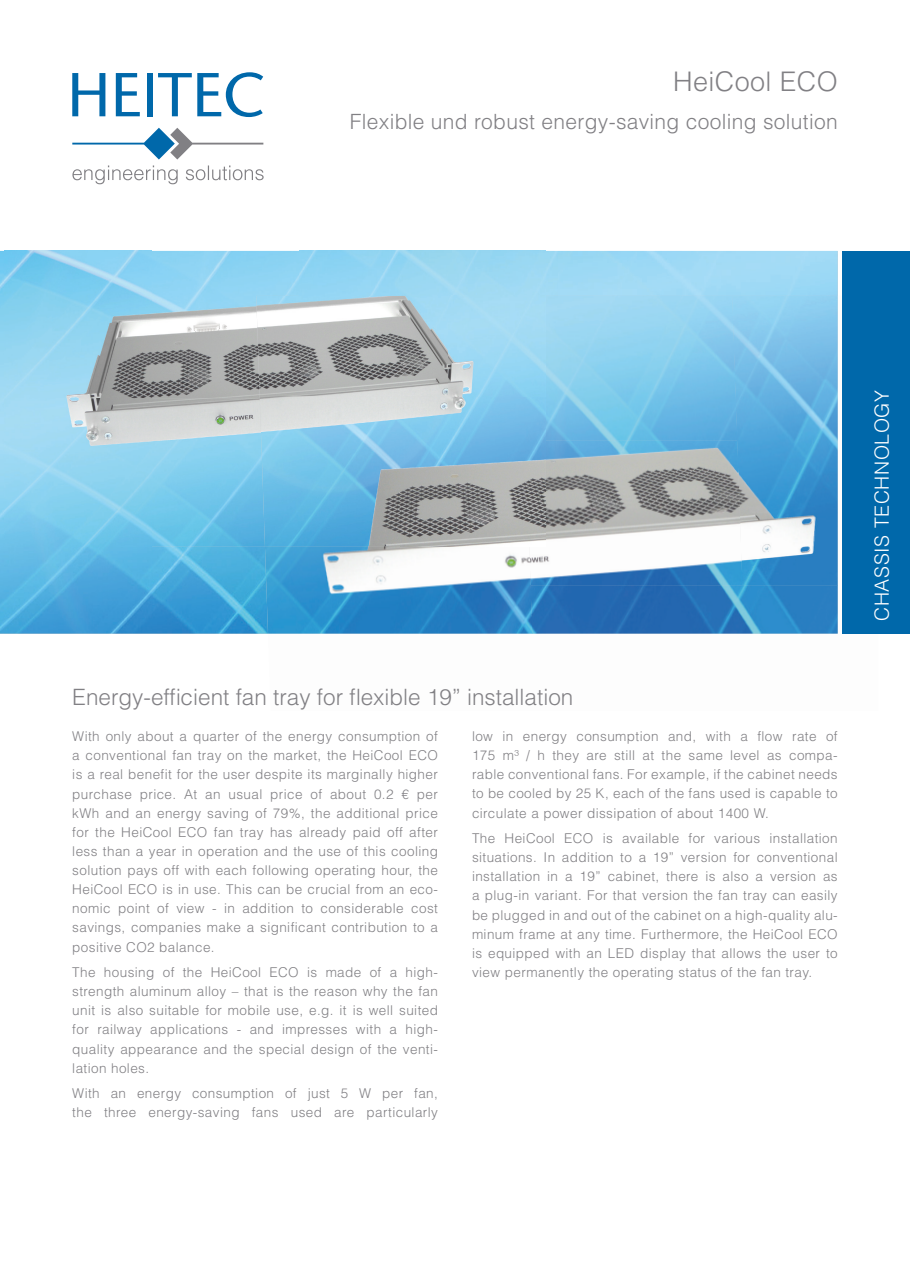
<style>
.page{position:relative;width:910px;height:1280px;background:#fff}
.page>*{position:absolute;margin:0;border:0;box-sizing:border-box;transform-origin:0 0}
.t1{font:300 27px "Helvetica LT Std";letter-spacing:.015em;color:#818084}
.t2{font:300 22.5px "Helvetica LT Std";color:#818084}
.t3{font:300 21px "Helvetica LT Std";letter-spacing:.015em;color:#818084}
.t4{font:300 19.5px "Helvetica LT Std";letter-spacing:.03em;color:#fff}
.t5{font:300 13.5px/19.2px "Helvetica LT Std";letter-spacing:.03em;color:#818084;text-align:justify}
</style>
<div class="page">
<img style="left:0;top:251px;width:838px;height:383px">
<img style="left:4px;top:184px;width:541px;height:67px">
<img style="left:4px;top:251px;width:295px;height:147px">
<img style="left:299px;top:251px;width:246px;height:45px">
<img style="left:4px;top:398px;width:256px;height:148px">
<img style="left:545px;top:296px;width:187px;height:144px">
<img style="left:732px;top:296px;width:106px;height:289px">
<img style="left:533px;top:440px;width:209px;height:145px">
<img style="left:265px;top:546px;width:268px;height:88px">
<img style="left:530px;top:585px;width:308px;height:49px">
<img style="left:260px;top:396px;width:285px;height:150px">
<img style="left:256px;top:296px;width:289px;height:100px">
<svg style="left:72px;top:73px;width:33px;height:43px"></svg>
<svg style="left:116px;top:73px;width:24px;height:43px"></svg>
<div style="left:147px;top:73px;width:6px;height:43px;background:#0068aa"></div>
<svg style="left:158px;top:72px;width:105px;height:45px"></svg>
<svg style="left:72px;top:128px;width:192px;height:56px"></svg>
<div style="left:842px;top:251px;width:68px;height:383px;background:#0068aa"></div>
<h1 class="t1" style="left:673px;top:65px;width:166px">HeiCool ECO</h1>
<h3 class="t3" style="left:350px;top:108px;width:489px">Flexible und robust energy-saving cooling solution</h3>
<h2 class="t2" style="left:72px;top:683px;width:503px">Energy-efficient fan tray for flexible 19” installation</h2>
<p class="t5" style="left:72px;top:727px;width:367px">With only about a quarter of the energy consumption of a conventional fan tray on the market, the HeiCool ECO is a real benefit for the user despite its marginally higher purchase price. At an usual price of about 0.2 € per kWh and an energy saving of 79%, the additional price for the HeiCool ECO fan tray has already paid off after less than a year in operation and the use of this cooling solution pays off with each following operating hour, the HeiCool ECO is in use. This can be crucial from an eco&shy;nomic point of view - in addition to considerable cost savings, companies make a significant contribution to a positive CO2 balance.</p>
<p class="t5" style="left:72px;top:962px;width:367px">The housing of the HeiCool ECO is made of a high&shy;strength aluminum alloy – that is the reason why the fan unit is also suitable for mobile use, e.g. it is well suited for railway applications - and impresses with a high&shy;quality appearance and the special design of the venti&shy;lation holes.</p>
<p class="t5" style="left:72px;top:1084px;width:367px">With an energy consumption of just 5 W per fan, the three energy-saving fans used are particularly</p>
<p class="t5" style="left:472px;top:726px;width:367px">low in energy consumption and, with a flow rate of 175 m³ / h they are still at the same level as compa&shy;rable conventional fans. For example, if the cabinet needs to be cooled by 25 K, each of the fans used is capable to circulate a power dissipation of about 1400 W.</p>
<p class="t5" style="left:472px;top:828px;width:367px">The HeiCool ECO is available for various installation situations. In addition to a 19” version for conventional installation in a 19” cabinet, there is also a version as a plug-in variant. For that version the fan tray can easily be plugged in and out of the cabinet on a high-quality alu&shy;minum frame at any time. Furthermore, the HeiCool ECO is equipped with an LED display that allows the user to view permanently the operating status of the fan tray.</p>
<h3 class="t4" style="left:870px;top:621px;width:232px;rotate:-90deg">CHASSIS TECHNOLOGY</h3>
</div>
